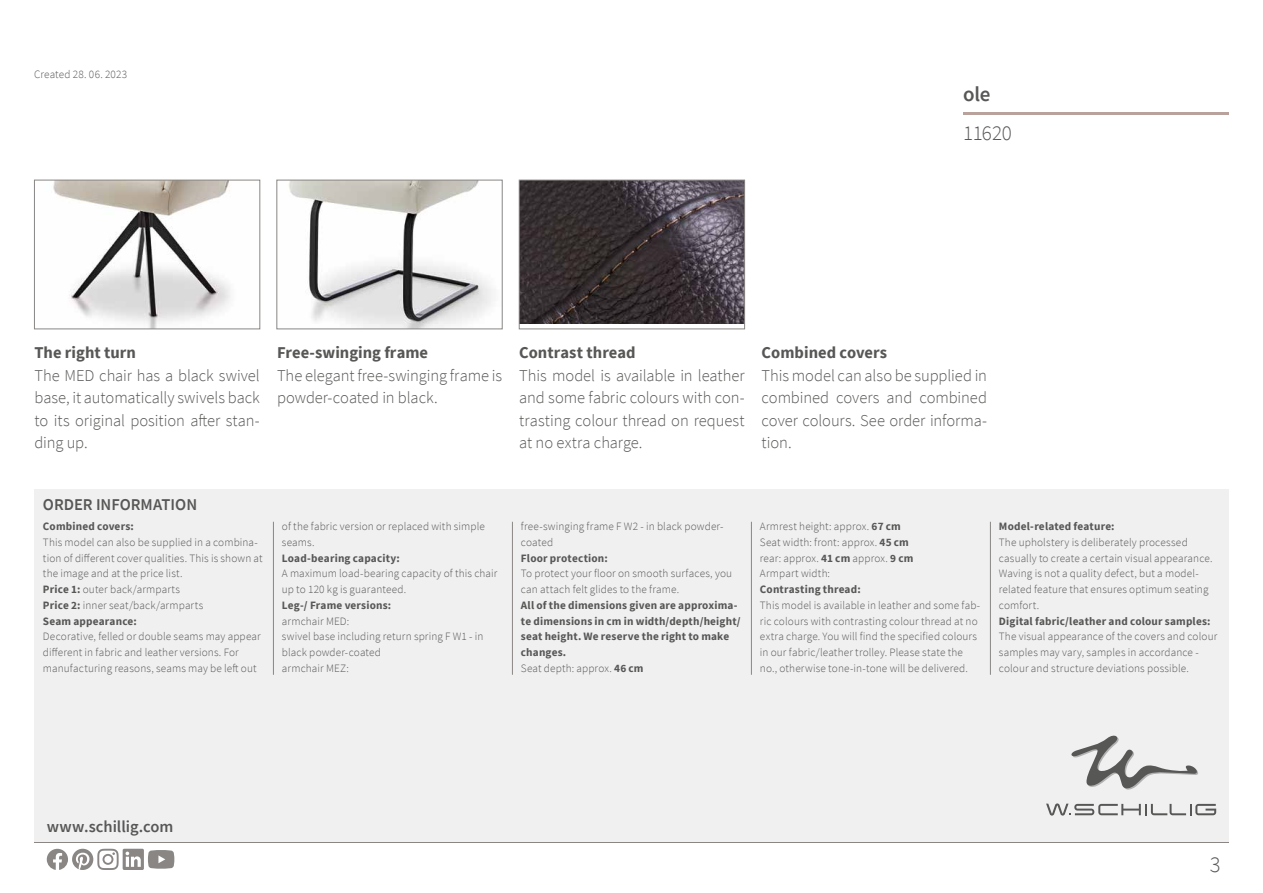
<style>
.page{position:relative;width:1263px;height:893px;background:#fff}
.page>*{position:absolute;margin:0;border:0;box-sizing:border-box;transform-origin:0 0}
.t1{font:300 22.5px "Source Sans Pro";color:#575756}
.t2{font:300 21px "Source Sans Pro";letter-spacing:-.015em;color:#575756}
.t3{font:600 21px "Source Sans Pro";color:#575756}
.t4{font:300 16.5px/22.5px "Source Sans Pro";letter-spacing:-.005em;color:#575756;text-align:justify}
.t5{font:700 16.5px "Source Sans Pro";color:#575756}
.t6{font:600 16.5px "Source Sans Pro";color:#575756}
.t7{font:300 11.25px/15.8px "Source Sans Pro";letter-spacing:.01em;color:#575756}
.t8{font:700 11.25px/15.8px "Source Sans Pro";letter-spacing:.015em;color:#575756}
.s1{font-weight:700}
.s2{font-weight:300}
</style>
<div class="page">
<hr style="left:34px;top:842px;width:1195px;height:1px;background:#898684">
<hr style="left:963px;top:113px;width:266px;height:2px;background:#b8a29b">
<div style="left:34px;top:489px;width:1195px;height:353px;background:#f0f0f1"></div>
<hr style="left:273px;top:522px;width:1px;height:153px;background:#898684">
<hr style="left:512px;top:522px;width:1px;height:153px;background:#898684">
<hr style="left:751px;top:522px;width:1px;height:153px;background:#898684">
<hr style="left:990px;top:522px;width:1px;height:153px;background:#898684">
<img style="left:53px;top:182px;width:178px;height:145px">
<div style="left:34px;top:180px;width:226px;height:149px;border:1px solid #898684"></div>
<img style="left:289px;top:182px;width:204px;height:145px">
<div style="left:276px;top:180px;width:227px;height:149px;border:1px solid #898684"></div>
<img style="left:521px;top:182px;width:222px;height:141px">
<div style="left:519px;top:180px;width:226px;height:149px;border:1px solid #898684"></div>
<svg style="left:47px;top:849px;width:127px;height:21px"></svg>
<svg style="left:1071px;top:736px;width:127px;height:54px"></svg>
<svg style="left:1046px;top:803px;width:170px;height:13px"></svg>
<p class="t7" style="left:34px;top:66px;width:95px">Created 28. 06. 2023</p>
<h2 class="t3" style="left:963px;top:80px;width:29px">ole</h2>
<h2 class="t2" style="left:963px;top:120px;width:50px">11620</h2>
<h3 class="t5" style="left:34px;top:342px;width:103px">The right turn</h3>
<h3 class="t4" style="left:34px;top:364px;width:227px">The MED chair has a black swivel base, it automatically swivels back to its original position after stan&shy;ding up.</h3>
<h3 class="t5" style="left:277px;top:342px;width:153px">Free-swinging frame</h3>
<h3 class="t4" style="left:277px;top:364px;width:227px">The elegant free-swinging frame is powder-coated in black.</h3>
<h3 class="t5" style="left:519px;top:342px;width:118px">Contrast thread</h3>
<h3 class="t4" style="left:519px;top:364px;width:227px">This model is available in leather and some fabric colours with con&shy;trasting colour thread on request at no extra charge.</h3>
<h3 class="t5" style="left:762px;top:342px;width:127px">Combined covers</h3>
<h3 class="t4" style="left:762px;top:364px;width:227px">This model can also be supplied in combined covers and combined cover colours. See order informa&shy;tion.</h3>
<h3 class="t6" style="left:43px;top:494px;width:156px">ORDER INFORMATION</h3>
<p class="t8" style="left:43px;top:518px;width:92px">Combined covers:</p>
<p class="t7" style="left:43px;top:534px;width:221px">This model can also be supplied in a combina&shy;tion of different cover qualities. This is shown at the image and at the price list.<br><span class="s1">Price 1:</span> outer back/armparts<br><span class="s1">Price 2:</span> inner seat/back/armparts<br><span class="s1">Seam appearance:</span></p>
<p class="t7" style="left:43px;top:629px;width:219px">Decorative, felled or double seams may appear different in fabric and leather versions. For manufacturing reasons, seams may be left out</p>
<p class="t7" style="left:282px;top:519px;width:204px">of the fabric version or replaced with simple seams.</p>
<p class="t8" style="left:282px;top:550px;width:119px">Load-bearing capacity:</p>
<p class="t7" style="left:282px;top:566px;width:217px">A maximum load-bearing capacity of this chair up to 120 kg is guaranteed.</p>
<p class="t8" style="left:282px;top:597px;width:111px">Leg-/ Frame versions:</p>
<p class="t7" style="left:282px;top:613px;width:203px">armchair MED:<br>swivel base including return spring F W1 - in black powder-coated<br>armchair MEZ:</p>
<p class="t7" style="left:521px;top:519px;width:204px">free-swinging frame F W2 - in black powder&shy;coated</p>
<p class="t8" style="left:521px;top:550px;width:88px">Floor protection:</p>
<p class="t7" style="left:521px;top:566px;width:213px">To protect your floor on smooth surfaces, you can attach felt glides to the frame.</p>
<p class="t8" style="left:521px;top:597px;width:221px">All of the dimensions given are approxima&shy;te dimensions in cm in width/depth/height/ seat height. We reserve the right to make changes.<br><span class="s2">Seat depth: approx.</span> 46 cm</p>
<p class="t7" style="left:760px;top:519px;width:155px">Armrest height: approx. <span class="s1">67 cm<br></span>Seat width: front: approx. <span class="s1">45 cm </span>rear: approx. <span class="s1">41 cm</span> approx. <span class="s1">9 cm<br></span>Armpart width:</p>
<p class="t8" style="left:760px;top:581px;width:102px">Contrasting thread:</p>
<p class="t7" style="left:760px;top:597px;width:222px">This model is available in leather and some fab&shy;ric colours with contrasting colour thread at no extra charge. You will find the specified colours in our fabric/leather trolley. Please state the no., otherwise tone-in-tone will be delivered.</p>
<p class="t8" style="left:999px;top:518px;width:117px">Model-related feature:</p>
<p class="t7" style="left:999px;top:534px;width:215px">The upholstery is deliberately processed casually to create a certain visual appearance.<br>Waving is not a quality defect, but a model&shy;related feature that ensures optimum seating comfort.</p>
<p class="t8" style="left:999px;top:613px;width:213px">Digital fabric/leather and colour samples:</p>
<p class="t7" style="left:999px;top:629px;width:220px">The visual appearance of the covers and colour samples may vary, samples in accordance - colour and structure deviations possible.</p>
<h3 class="t6" style="left:47px;top:816px;width:128px">www.schillig.com</h3>
<h1 class="t1" style="left:1210px;top:850px;width:12px">3</h1>
</div>
